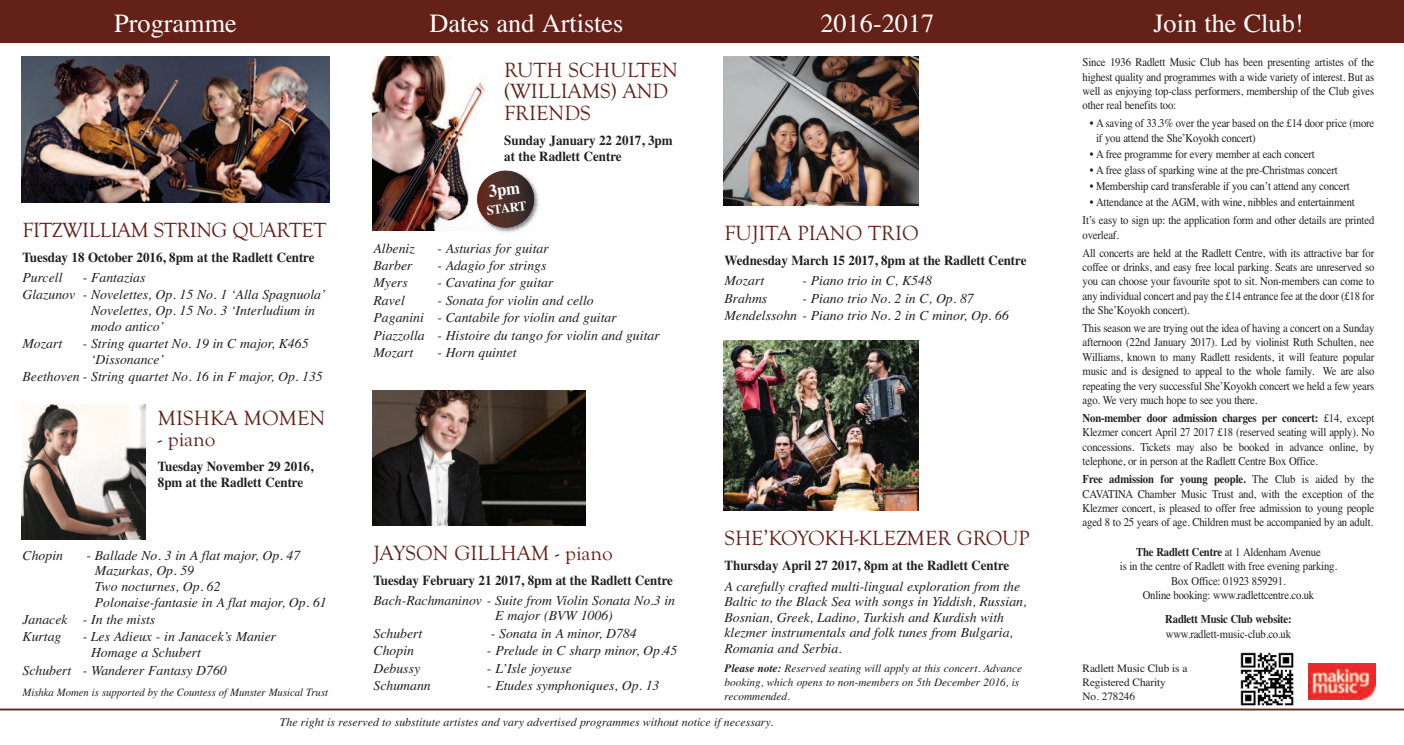
<style>
.page{position:relative;width:1404px;height:745px;background:#fff}
.page>*{position:absolute;margin:0;border:0;box-sizing:border-box;transform-origin:0 0}
.t1{font:26.25px "Times";color:#fff}
.t2{font:21.25px/21.2px "Goudy Old Style T";color:#642118}
.t3{font:21.25px "Goudy Old Style T";letter-spacing:-.02em;color:#642118}
.t4{font:italic 13.75px/15.6px "Times";color:#231f20}
.t5{font:700 13.75px/16.2px "Times";letter-spacing:-.005em;color:#231f20;scale:.95 1}
.t6{font:700 13.12px "Times";color:#fff;scale:.95 1}
.t7{font:11.88px/14.4px "Times";letter-spacing:-.015em;color:#231f20;text-align:justify;scale:.9 1}
.t8{font:italic 11.88px "Times";color:#231f20}
.t9{font:700 11.88px "Times";letter-spacing:-.015em;color:#231f20;scale:.9 1}
.t10{font:italic 11.25px/13.8px "Times";color:#231f20}
.t11{font:italic 11.25px "Times";color:#231f20;scale:.95 1}
.t12{font:11.25px/13.8px "Times";letter-spacing:-.01em;color:#231f20}
.s1{font-weight:700}
</style>
<div class="page">
<div style="left:702px;top:0;width:350px;height:43px;background:#642118"></div>
<hr style="left:0;top:708px;width:1403px;height:2px;background:#642118">
<div style="left:0;top:0;width:351px;height:43px;background:#642118"></div>
<div style="left:351px;top:0;width:351px;height:43px;background:#642118"></div>
<img style="left:723px;top:57px;width:195px;height:149px">
<div style="left:1052px;top:0;width:351px;height:43px;background:#642118"></div>
<img style="left:1308px;top:663px;width:67px;height:36px">
<img style="left:723px;top:340px;width:195px;height:170px">
<img style="left:21px;top:404px;width:124px;height:135px">
<img style="left:372px;top:57px;width:116px;height:173px">
<img style="left:21px;top:57px;width:309px;height:145px">
<img style="left:372px;top:390px;width:213px;height:134px">
<img style="left:1240px;top:652px;width:53px;height:53px">
<img style="left:476px;top:162px;width:63px;height:71px">
<img style="left:468px;top:168px;width:21px;height:62px">
<svg style="left:475px;top:169px;width:60px;height:60px"></svg>
<h1 class="t1" style="left:114px;top:8px;width:124px">Programme</h1>
<h1 class="t1" style="left:429px;top:8px;width:195px">Dates and Artistes</h1>
<h2 class="t2" style="left:504px;top:59px;width:175px">RUTH SCHULTEN (WILLIAMS) AND<br>FRIENDS</h2>
<p class="t5" style="left:504px;top:132px;width:179px">Sunday January 22 2017, 3pm at the Radlett Centre</p>
<h2 class="t3" style="left:23px;top:217px;width:305px">FITZWILLIAM STRING QUARTET</h2>
<p class="t5" style="left:23px;top:249px;width:309px">Tuesday 18 October 2016, 8pm at the Radlett Centre</p>
<p class="t4" style="left:23px;top:269px;width:41px">Purcell</p>
<p class="t4" style="left:23px;top:268px;width:305px;line-height:17.4px;text-indent:60px">- Fantazias<br>Glazunov - Novelettes, Op. 15 No. 1 ‘Alla Spagnuola’</p>
<p class="t4" style="left:91px;top:302px;width:225px">Novelettes, Op. 15 No. 3 ‘Interludium in modo antico’</p>
<p class="t4" style="left:23px;top:335px;width:41px">Mozart</p>
<p class="t4" style="left:91px;top:335px;width:219px;text-indent:-8px">- String quartet No. 19 in C major, K465 ‘Dissonance’</p>
<p class="t4" style="left:23px;top:368px;width:302px">Beethoven - String quartet No. 16 in F major, Op. 135</p>
<h2 class="t2" style="left:158px;top:406px;width:169px">MISHKA MOMEN</h2>
<h2 class="t2" style="left:158px;top:427px;width:59px">- piano</h2>
<p class="t5" style="left:158px;top:458px;width:165px">Tuesday November 29 2016,<br>8pm at the Radlett Centre</p>
<p class="t4" style="left:23px;top:546px;width:42px">Chopin</p>
<p class="t4" style="left:95px;top:546px;width:233px;text-indent:-8px">- Ballade No. 3 in A flat major, Op. 47<br>Mazurkas, Op. 59<br>Two nocturnes, Op. 62<br>Polonaise-fantasie in A flat major, Op. 61</p>
<p class="t4" style="left:23px;top:610px;width:134px;line-height:17.4px">Janacek - In the mists<br>Kurtag</p>
<p class="t4" style="left:91px;top:628px;width:187px;text-indent:-8px">- Les Adieux - in Janacek’s Manier<br>Homage a Schubert</p>
<p class="t4" style="left:23px;top:661px;width:206px">Schubert - Wanderer Fantasy D760</p>
<p class="t11" style="left:23px;top:685px;width:323px">Mishka Momen is supported by the Countess of Munster Musical Trust</p>
<p class="t6" style="left:486px;top:202px;width:44px;rotate:-7deg">START</p>
<p class="t4" style="left:373px;top:240px;width:43px">Albeniz</p>
<p class="t4" style="left:437px;top:240px;width:113px">- Asturias for guitar</p>
<p class="t4" style="left:373px;top:257px;width:40px">Barber</p>
<p class="t4" style="left:437px;top:257px;width:111px">- Adagio for strings</p>
<p class="t4" style="left:373px;top:274px;width:36px">Myers</p>
<p class="t4" style="left:437px;top:274px;width:117px">- Cavatina for guitar</p>
<p class="t4" style="left:373px;top:292px;width:33px">Ravel</p>
<p class="t4" style="left:373px;top:291px;width:288px;line-height:17.4px;text-indent:64px">- Sonata for violin and cello<br>Paganini - Cantabile for violin and guitar<br>Piazzolla - Histoire du tango for violin and guitar<br>Mozart</p>
<p class="t4" style="left:437px;top:344px;width:81px">- Horn quintet</p>
<h2 class="t2" style="left:373px;top:541px;width:241px">JAYSON GILLHAM - piano</h2>
<p class="t5" style="left:373px;top:571px;width:317px">Tuesday February 21 2017, 8pm at the Radlett Centre</p>
<p class="t4" style="left:495px;top:591px;width:181px;text-indent:-122px">Bach-Rachmaninov - Suite from Violin Sonata No.3 in<br>E major (BVW 1006)</p>
<p class="t4" style="left:373px;top:624px;width:50px">Schubert</p>
<p class="t4" style="left:490px;top:624px;width:147px">- Sonata in A minor, D784</p>
<p class="t4" style="left:373px;top:642px;width:42px">Chopin</p>
<p class="t4" style="left:487px;top:642px;width:192px">- Prelude in C sharp minor, Op.45</p>
<p class="t4" style="left:373px;top:659px;width:48px">Debussy</p>
<p class="t4" style="left:487px;top:659px;width:86px">- L’Isle joyeuse</p>
<p class="t4" style="left:373px;top:677px;width:59px">Schumann</p>
<p class="t4" style="left:487px;top:677px;width:174px">- Etudes symphoniques, Op. 13</p>
<h1 class="t1" style="left:820px;top:8px;width:115px">2016-2017</h1>
<h2 class="t2" style="left:724px;top:222px;width:196px">FUJITA PIANO TRIO</h2>
<p class="t5" style="left:724px;top:252px;width:319px">Wednesday March 15 2017, 8pm at the Radlett Centre</p>
<p class="t4" style="left:724px;top:273px;width:41px">Mozart</p>
<p class="t4" style="left:802px;top:273px;width:131px">- Piano trio in C, K548</p>
<p class="t4" style="left:724px;top:290px;width:44px">Brahms</p>
<p class="t4" style="left:724px;top:289px;width:286px;line-height:17.4px;text-indent:78px">- Piano trio No. 2 in C, Op. 87<br>Mendelssohn - Piano trio No. 2 in C minor, Op. 66</p>
<h2 class="t2" style="left:724px;top:527px;width:307px">SHE’KOYOKH-KLEZMER GROUP</h2>
<p class="t5" style="left:724px;top:557px;width:301px">Thursday April 27 2017, 8pm at the Radlett Centre</p>
<p class="t4" style="left:724px;top:577px;width:303px">A carefully crafted multi-lingual exploration from the Baltic to the Black Sea with songs in Yiddish, Russian, Bosnian, Greek, Ladino, Turkish and Kurdish with klezmer instrumentals and folk tunes from Bulgaria, Romania and Serbia.</p>
<p class="t10" style="left:724px;top:661px;width:299px"><span class="s1">Please note:</span> Reserved seating will apply at this concert. Advance booking, which opens to non-members on 5th December 2016, is recommended.</p>
<p class="t8" style="left:280px;top:714px;width:495px">The right is reserved to substitute artistes and vary advertised programmes without notice if necessary.</p>
<h1 class="t1" style="left:1153px;top:8px;width:152px">Join the Club!</h1>
<p class="t7" style="left:1082px;top:55px;width:325px">Since 1936 Radlett Music Club has been presenting artistes of the highest quality and programmes with a wide variety of interest. But as well as enjoying top-class performers, membership of the Club gives other real benefits too:</p>
<p class="t7" style="left:1095px;top:116px;width:311px;text-indent:-6px">• A saving of 33.3% over the year based on the £14 door price (more if you attend the She’Koyokh concert)</p>
<p class="t7" style="left:1089px;top:146px;width:252px">• A free programme for every member at each concert</p>
<p class="t7" style="left:1089px;top:162px;width:277px">• A free glass of sparking wine at the pre-Christmas concert</p>
<p class="t7" style="left:1089px;top:179px;width:290px">• Membership card transferable if you can’t attend any concert</p>
<p class="t7" style="left:1082px;top:193px;width:325px;line-height:17.9px;text-indent:7px">• Attendance at the AGM, with wine, nibbles and entertainment<br>It’s easy to sign up: the application form and other details are printed</p>
<p class="t7" style="left:1082px;top:225px;width:325px;line-height:17.9px">overleaf.<br>All concerts are held at the Radlett Centre, with its attractive bar for</p>
<p class="t7" style="left:1082px;top:259px;width:325px">coffee or drinks, and easy free local parking. Seats are unreserved so you can choose your favourite spot to sit. Non-members can come to any individual concert and pay the £14 entrance fee at the door (£18 for the She’Koyokh concert).</p>
<p class="t7" style="left:1082px;top:320px;width:326px">This season we are trying out the idea of having a concert on a Sunday afternoon (22nd January 2017). Led by violinist Ruth Schulten, nee Williams, known to many Radlett residents, it will feature popular music and is designed to appeal to the whole family. We are also repeating the very successful She’Koyokh concert we held a few years ago. We very much hope to see you there.</p>
<p class="t7" style="left:1082px;top:410px;width:325px"><span class="s1">Non-member door admission charges per concert:</span> £14, except Klezmer concert April 27 2017 £18 (reserved seating will apply). No concessions. Tickets may also be booked in advance online, by telephone, or in person at the Radlett Centre Box Office.</p>
<p class="t7" style="left:1082px;top:471px;width:325px"><span class="s1">Free admission for young people.</span> The Club is aided by the CAVATINA Chamber Music Trust and, with the exception of the Klezmer concert, is pleased to offer free admission to young people aged 8 to 25 years of age. Children must be accompanied by an adult.</p>
<p class="t7" style="left:1119px;top:544px;width:243px;text-align:center"><span class="s1">The Radlett Centre</span> at 1 Aldenham Avenue<br>is in the centre of Radlett with free evening parking.<br>Box Office: 01923 859291.<br>Online booking: www.radlettcentre.co.uk</p>
<p class="t9" style="left:1165px;top:611px;width:142px">Radlett Music Club website:</p>
<p class="t7" style="left:1165px;top:625px;width:141px">www.radlett-music-club.co.uk</p>
<p class="t12" style="left:1082px;top:661px;width:106px">Radlett Music Club is a<br>Registered Charity<br>No. 278246</p>
</div>
